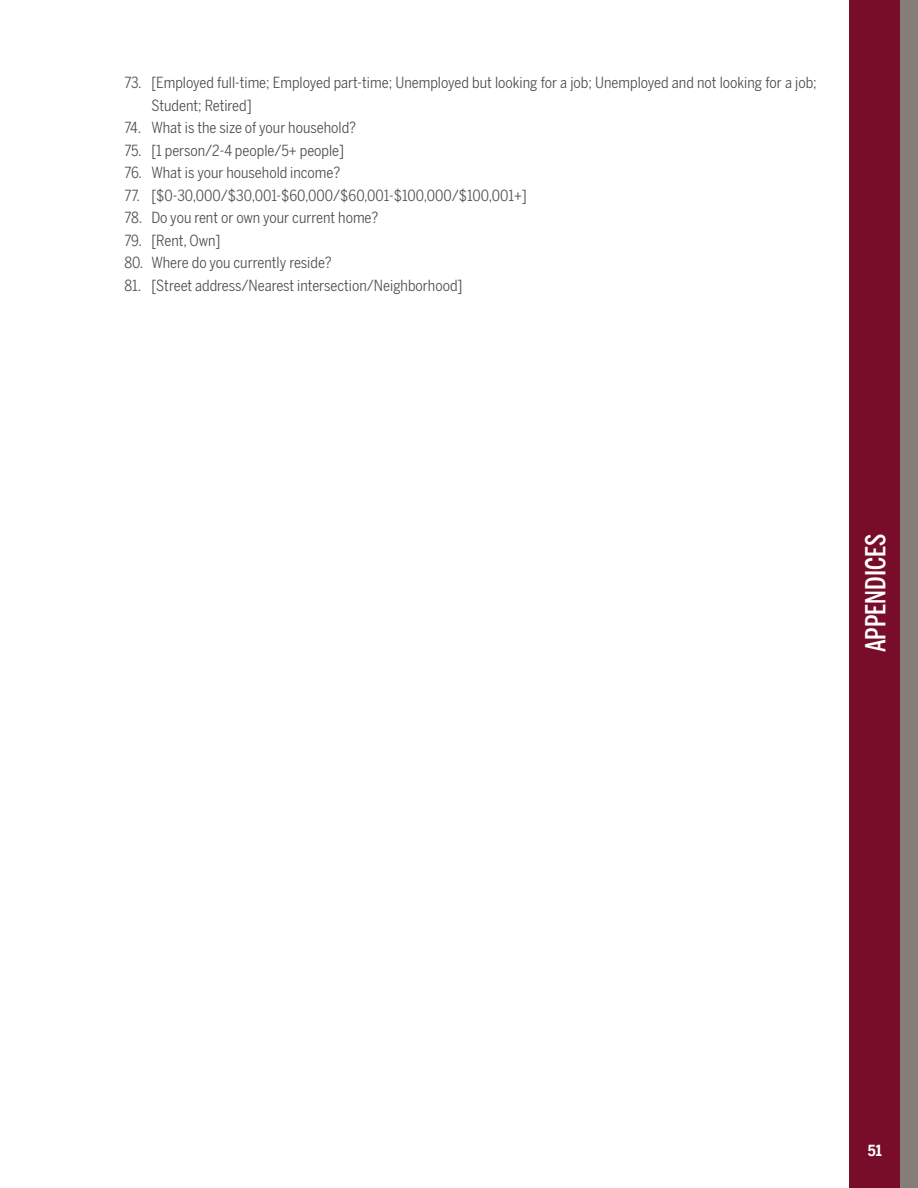
<style>
.page{position:relative;width:918px;height:1188px;background:#fff}
.page>*{position:absolute;margin:0;border:0;box-sizing:border-box;transform-origin:0 0}
.t1{font:500 27px "Benton Sans Compressed";color:#fff}
.t2{font:15px/22.5px "Benton Sans Condensed";color:#4d4d4f}
.t3{font:700 15px "Benton Sans Condensed";color:#fff}
</style>
<div class="page">
<div style="left:854px;top:0;width:64px;height:1188px;background:#867d78"></div>
<div style="left:850px;top:0;width:50px;height:1188px;background:#770d29"></div>
<p class="t2" style="left:151px;top:72px;width:667px;text-indent:-27px">73. [Employed full-time; Employed part-time; Unemployed but looking for a job; Unemployed and not looking for a job;<br>Student; Retired]</p>
<p class="t2" style="left:124px;top:117px;width:233px">74. What is the size of your household?</p>
<p class="t2" style="left:124px;top:139px;width:221px">75. [1 person/2-4 people/5+ people]</p>
<p class="t2" style="left:124px;top:162px;width:217px">76. What is your household income?</p>
<p class="t2" style="left:124px;top:184px;width:404px">77. [$0-30,000/$30,001-$60,000/$60,001-$100,000/$100,001+]</p>
<p class="t2" style="left:124px;top:207px;width:256px">78. Do you rent or own your current home?</p>
<p class="t2" style="left:124px;top:229px;width:98px">79. [Rent, Own]</p>
<p class="t2" style="left:124px;top:252px;width:209px">80. Where do you currently reside?</p>
<p class="t2" style="left:124px;top:274px;width:340px">81. [Street address/Nearest intersection/Neighborhood]</p>
<h1 class="t1" style="left:859px;top:652px;width:120px;rotate:-90deg">APPENDICES</h1>
<p class="t3" style="left:868px;top:1141px;width:16px">51</p>
</div>
